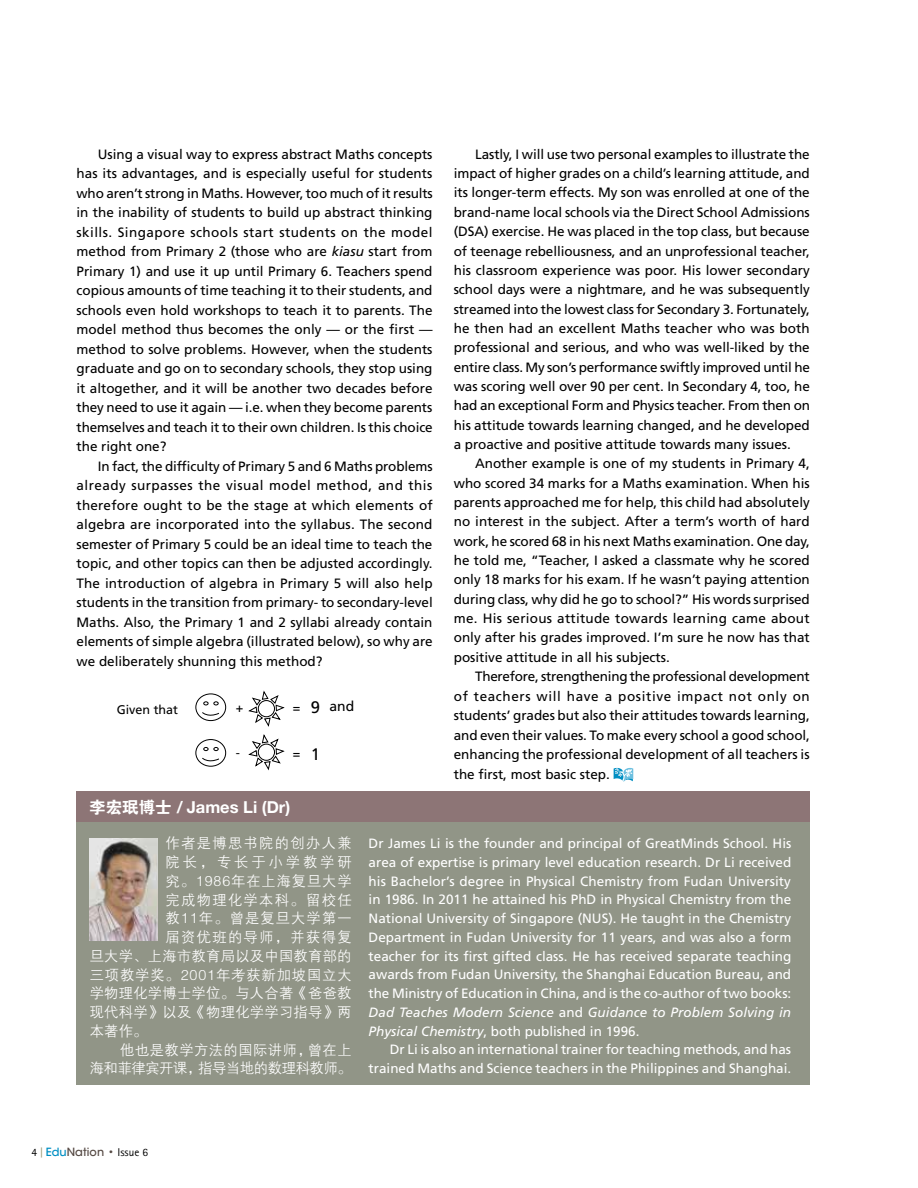
<style>
.page{position:relative;width:918px;height:1188px;background:#fff}
.page>*{position:absolute;margin:0;border:0;box-sizing:border-box;transform-origin:0 0}
.t1{font:700 16.5px "Helvetica Neue LT Std";color:#fff}
.t2{font:14.25px "FZZDXJW GB1 0";letter-spacing:.02em;color:#fff}
.t3{font:14.25px "FZZDXJW GB1 0";letter-spacing:.065em;color:#fff}
.t4{font:14.25px "FZZDXJW GB1 0";letter-spacing:.095em;color:#fff}
.t5{font:14.25px "FZZDXJW GB1 0";letter-spacing:-.025em;color:#fff}
.t6{font:14.25px "FZZDXJW GB1 0";letter-spacing:.035em;color:#fff}
.t7{font:14.25px "FZZDXJW GB1 0";letter-spacing:.205em;color:#fff}
.t8{font:13.95px "Frutiger LT Std";color:#000}
.t9{font:13.5px/19.5px "Frutiger LT Std";color:#000;text-align:justify}
.t10{font:13.5px/18.8px "Frutiger LT Std";letter-spacing:-.005em;color:#fff;text-align:justify}
.t11{font:12.6px "Frutiger LT Std";color:#000}
.t12{font:11.25px "Rotis Sans Serif";color:#000}
.s1{font-style:italic}
.s2{font-size:16.8px}
.s3{font-family:"FZDHTJW GB1 0";font-weight:400}
.s4{color:#938f67}
.s5{font-family:"ITC Avant Garde Std";font-weight:500;color:#008fc3}
.s6{font-family:"ITC Avant Garde Std";font-weight:500;color:#564a44}
</style>
<div class="page">
<div style="left:77px;top:815px;width:733px;height:270px;background:#919587"></div>
<div style="left:77px;top:792px;width:733px;height:30px;background:#8d7576"></div>
<img style="left:89px;top:839px;width:68px;height:102px">
<svg style="left:614px;top:768px;width:19px;height:14px"></svg>
<svg style="left:248px;top:734px;width:36px;height:36px"></svg>
<svg style="left:248px;top:691px;width:36px;height:36px"></svg>
<div style="left:195px;top:739px;width:31px;height:28px;border:1px solid #000;border-radius:50%"></div>
<svg style="left:203px;top:747px;width:16px;height:4px"></svg>
<svg style="left:202px;top:757px;width:18px;height:7px"></svg>
<div style="left:195px;top:693px;width:31px;height:28px;border:1px solid #000;border-radius:50%"></div>
<svg style="left:203px;top:701px;width:16px;height:4px"></svg>
<svg style="left:202px;top:712px;width:18px;height:6px"></svg>
<p class="t9" style="left:77px;top:145px;width:358px;text-indent:21px">Using a visual way to express abstract Maths concepts has its advantages, and is especially useful for students who aren’t strong in Maths. However, too much of it results in the inability of students to build up abstract thinking skills. Singapore schools start students on the model method from Primary 2 (those who are <span class="s1">kiasu</span> start from Primary 1) and use it up until Primary 6. Teachers spend copious amounts of time teaching it to their students, and schools even hold workshops to teach it to parents. The model method thus becomes the only — or the first — method to solve problems. However, when the students graduate and go on to secondary schools, they stop using it altogether, and it will be another two decades before they need to use it again — i.e. when they become parents themselves and teach it to their own children. Is this choice the right one?</p>
<p class="t9" style="left:77px;top:456px;width:358px;text-indent:21px">In fact, the difficulty of Primary 5 and 6 Maths problems already surpasses the visual model method, and this therefore ought to be the stage at which elements of algebra are incorporated into the syllabus. The second semester of Primary 5 could be an ideal time to teach the topic, and other topics can then be adjusted accordingly.<br>The introduction of algebra in Primary 5 will also help students in the transition from primary- to secondary-level Maths. Also, the Primary 1 and 2 syllabi already contain elements of simple algebra (illustrated below), so why are we deliberately shunning this method?</p>
<p class="t11" style="left:117px;top:702px;width:63px">Given that</p>
<p class="t11" style="left:236px;top:701px;width:9px">+</p>
<p class="t11" style="left:236px;top:745px;width:6px">-</p>
<p class="t8" style="left:293px;top:698px;width:63px"><sub>=</sub> <span class="s2">9</span> and</p>
<p class="t11" style="left:293px;top:746px;width:29px">= <span class="s2">1</span></p>
<p class="t1" style="left:89px;top:797px;width:202px"><span class="s3">李宏珉博士</span> / James Li (Dr)</p>
<p class="t9" style="left:454px;top:144px;width:358px;text-indent:21px">Lastly, I will use two personal examples to illustrate the impact of higher grades on a child’s learning attitude, and its longer-term effects. My son was enrolled at one of the brand-name local schools via the Direct School Admissions (DSA) exercise. He was placed in the top class, but because of teenage rebelliousness, and an unprofessional teacher, his classroom experience was poor. His lower secondary school days were a nightmare, and he was subsequently streamed into the lowest class for Secondary 3. Fortunately, he then had an excellent Maths teacher who was both professional and serious, and who was well-liked by the entire class. My son’s performance swiftly improved until he was scoring well over 90 per cent. In Secondary 4, too, he had an exceptional Form and Physics teacher. From then on his attitude towards learning changed, and he developed a proactive and positive attitude towards many issues.</p>
<p class="t9" style="left:454px;top:454px;width:358px;text-indent:21px">Another example is one of my students in Primary 4, who scored 34 marks for a Maths examination. When his parents approached me for help, this child had absolutely no interest in the subject. After a term’s worth of hard work, he scored 68 in his next Maths examination. One day, he told me, “Teacher, I asked a classmate why he scored only 18 marks for his exam. If he wasn’t paying attention during class, why did he go to school?” His words surprised me. His serious attitude towards learning came about only after his grades improved. I’m sure he now has that positive attitude in all his subjects.</p>
<p class="t9" style="left:454px;top:667px;width:358px;text-indent:21px">Therefore, strengthening the professional development of teachers will have a positive impact not only on students’ grades but also their attitudes towards learning, and even their values. To make every school a good school, enhancing the professional development of all teachers is the first, most basic step.</p>
<p class="t4" style="left:166px;top:836px;width:188px">作者是博思书院的创办人兼</p>
<p class="t7" style="left:166px;top:855px;width:188px">院长，专长于小学教学研</p>
<p class="t3" style="left:166px;top:873px;width:188px">究。1986年在上海复旦大学</p>
<p class="t4" style="left:166px;top:892px;width:188px">完成物理化学本科。留校任</p>
<p class="t3" style="left:166px;top:911px;width:188px">教11年。曾是复旦大学第一</p>
<p class="t4" style="left:166px;top:930px;width:188px">届资优班的导师，并获得复</p>
<p class="t2" style="left:90px;top:948px;width:263px">旦大学、上海市教育局以及中国教育部的</p>
<p class="t3" style="left:90px;top:967px;width:263px">三项教学奖。2001年考获新加坡国立大</p>
<p class="t2" style="left:90px;top:986px;width:263px">学物理化学博士学位。与人合著《爸爸教</p>
<p class="t2" style="left:90px;top:1005px;width:263px">现代科学》以及《物理化学学习指导》两</p>
<p class="t3" style="left:90px;top:1023px;width:59px">本著作。</p>
<p class="t6" style="left:120px;top:1042px;width:233px">他也是教学方法的国际讲师，曾在上</p>
<p class="t5" style="left:90px;top:1061px;width:263px">海和菲律宾开课，指导当地的数理科教师。</p>
<p class="t10" style="left:369px;top:834px;width:424px">Dr James Li is the founder and principal of GreatMinds School. His area of expertise is primary level education research. Dr Li received his Bachelor’s degree in Physical Chemistry from Fudan University in 1986. In 2011 he attained his PhD in Physical Chemistry from the National University of Singapore (NUS). He taught in the Chemistry Department in Fudan University for 11 years, and was also a form teacher for its first gifted class. He has received separate teaching awards from Fudan University, the Shanghai Education Bureau, and the Ministry of Education in China, and is the co-author of two books:<br><span class="s1">Dad Teaches Modern Science</span> and <span class="s1">Guidance to Problem Solving in Physical Chemistry</span>, both published in 1996.</p>
<p class="t10" style="left:369px;top:1040px;width:424px;text-align:right">Dr Li is also an international trainer for teaching methods, and has trained Maths and Science teachers in the Philippines and Shanghai.</p>
<p class="t12" style="left:31px;top:1146px;width:118px">4 <span class="s4">|</span> <span class="s5">Edu</span><span class="s6">Nation •</span> Issue 6</p>
</div>
